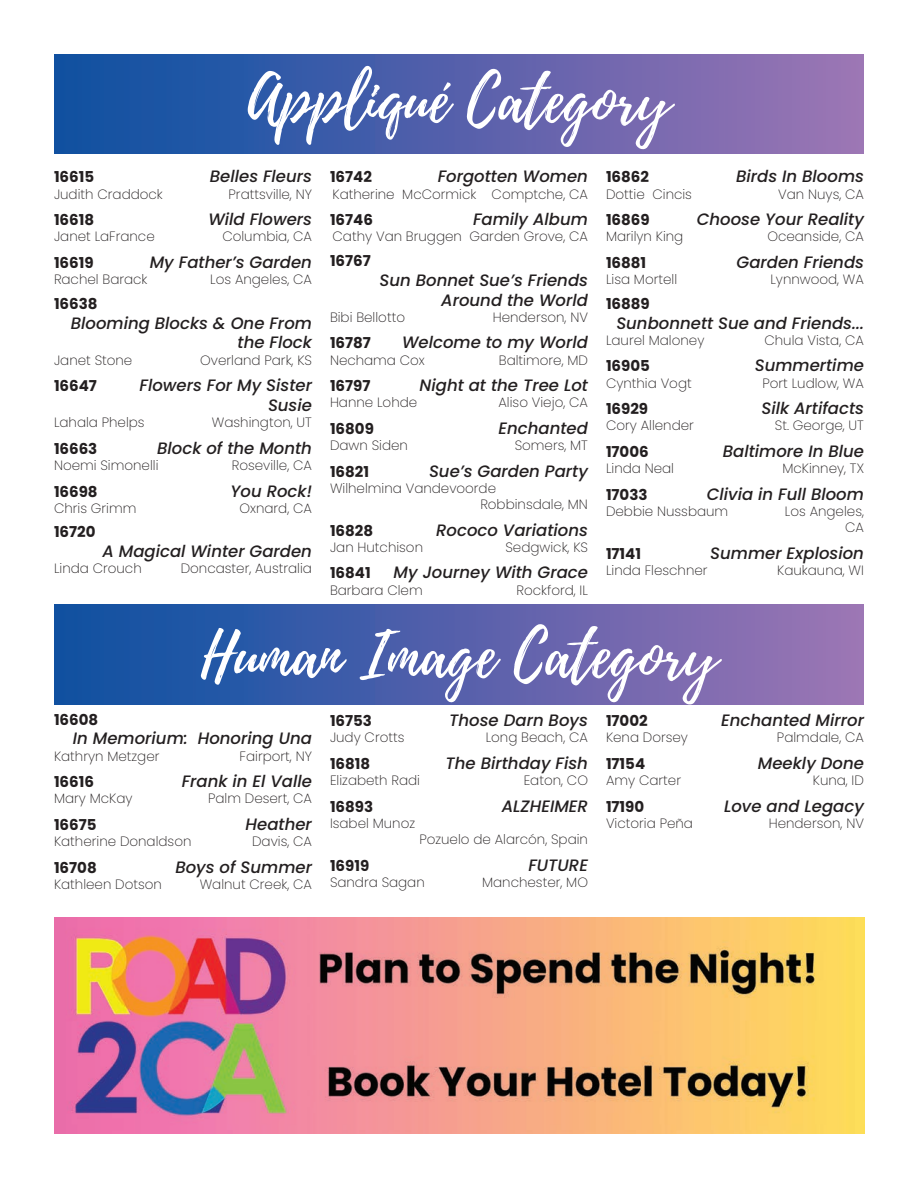
<style>
.page{position:relative;width:918px;height:1188px;background:#fff}
.page>*{position:absolute;margin:0;border:0;box-sizing:border-box;transform-origin:0 0}
.t1{font:63px "Playlist Script";color:#fff}
.t2{font:italic 500 16.5px/19.8px "Poppins";color:#231f20;text-align:right}
.t3{font:700 15px "Poppins";color:#231f20}
.t4{font:200 13.5px/16.2px "Poppins";color:#231f20}
</style>
<div class="page">
<img style="left:54px;top:54px;width:810px;height:100px">
<img style="left:54px;top:605px;width:810px;height:99px">
<img style="left:54px;top:918px;width:810px;height:216px">
<h1 class="t1" style="left:248px;top:55px;width:424px">Appliqué Category</h1>
<p class="t3" style="left:54px;top:168px;width:42px">16615</p>
<p class="t2" style="left:210px;top:167px;width:104px">Belles Fleurs</p>
<p class="t4" style="left:54px;top:186px;width:110px">Judith Craddock</p>
<p class="t4" style="left:229px;top:186px;width:85px">Prattsville, NY</p>
<p class="t3" style="left:54px;top:211px;width:42px">16618</p>
<p class="t2" style="left:208px;top:210px;width:105px">Wild Flowers</p>
<p class="t4" style="left:54px;top:229px;width:102px">Janet LaFrance</p>
<p class="t4" style="left:222px;top:229px;width:91px">Columbia, CA</p>
<p class="t3" style="left:54px;top:254px;width:41px">16619</p>
<p class="t2" style="left:150px;top:252px;width:164px">My Father’s Garden</p>
<p class="t4" style="left:54px;top:271px;width:95px">Rachel Barack</p>
<p class="t4" style="left:210px;top:271px;width:103px">Los Angeles, CA</p>
<p class="t3" style="left:54px;top:295px;width:45px">16638</p>
<p class="t2" style="left:71px;top:313px;width:243px">Blooming Blocks &amp; One From the Flock</p>
<p class="t4" style="left:54px;top:352px;width:80px">Janet Stone</p>
<p class="t4" style="left:200px;top:352px;width:113px">Overland Park, KS</p>
<p class="t3" style="left:54px;top:377px;width:44px">16647</p>
<p class="t2" style="left:140px;top:376px;width:174px">Flowers For My Sister<br>Susie</p>
<p class="t4" style="left:54px;top:414px;width:92px">Lahala Phelps</p>
<p class="t4" style="left:212px;top:414px;width:102px">Washington, UT</p>
<p class="t3" style="left:54px;top:440px;width:45px">16663</p>
<p class="t2" style="left:157px;top:438px;width:156px">Block of the Month</p>
<p class="t4" style="left:54px;top:457px;width:106px">Noemi Simonelli</p>
<p class="t4" style="left:232px;top:457px;width:82px">Roseville, CA</p>
<p class="t3" style="left:54px;top:483px;width:45px">16698</p>
<p class="t2" style="left:231px;top:481px;width:83px">You Rock!</p>
<p class="t4" style="left:54px;top:500px;width:84px">Chris Grimm</p>
<p class="t4" style="left:240px;top:500px;width:74px">Oxnard, CA</p>
<p class="t3" style="left:54px;top:524px;width:43px">16720</p>
<p class="t2" style="left:102px;top:542px;width:211px">A Magical Winter Garden</p>
<p class="t4" style="left:54px;top:561px;width:89px">Linda Crouch</p>
<p class="t4" style="left:181px;top:561px;width:133px">Doncaster, Australia</p>
<p class="t3" style="left:330px;top:168px;width:43px">16742</p>
<p class="t2" style="left:438px;top:167px;width:152px">Forgotten Women</p>
<p class="t4" style="left:333px;top:186px;width:257px">Katherine McCormick Comptche, CA</p>
<p class="t3" style="left:330px;top:211px;width:44px">16746</p>
<p class="t2" style="left:473px;top:210px;width:116px">Family Album</p>
<p class="t4" style="left:333px;top:229px;width:257px">Cathy Van Bruggen Garden Grove, CA</p>
<p class="t3" style="left:330px;top:252px;width:42px">16767</p>
<p class="t2" style="left:380px;top:270px;width:210px">Sun Bonnet Sue’s Friends<br>Around the World</p>
<p class="t4" style="left:330px;top:309px;width:77px">Bibi Bellotto</p>
<p class="t4" style="left:493px;top:309px;width:97px">Henderson, NV</p>
<p class="t3" style="left:330px;top:335px;width:42px">16787</p>
<p class="t2" style="left:402px;top:333px;width:187px">Welcome to my World</p>
<p class="t4" style="left:330px;top:352px;width:96px">Nechama Cox</p>
<p class="t4" style="left:499px;top:352px;width:91px">Baltimore, MD</p>
<p class="t3" style="left:330px;top:377px;width:42px">16797</p>
<p class="t2" style="left:420px;top:376px;width:170px">Night at the Tree Lot</p>
<p class="t4" style="left:330px;top:395px;width:89px">Hanne Lohde</p>
<p class="t4" style="left:499px;top:395px;width:91px">Aliso Viejo, CA</p>
<p class="t3" style="left:330px;top:420px;width:45px">16809</p>
<p class="t2" style="left:499px;top:418px;width:91px">Enchanted</p>
<p class="t4" style="left:330px;top:437px;width:79px">Dawn Siden</p>
<p class="t4" style="left:515px;top:437px;width:75px">Somers, MT</p>
<p class="t3" style="left:330px;top:463px;width:41px">16821</p>
<p class="t2" style="left:429px;top:461px;width:160px">Sue’s Garden Party</p>
<p class="t4" style="left:480px;top:480px;width:109px;text-indent:-150px">Wilhelmina Vandevoorde<br>Robbinsdale, MN</p>
<p class="t3" style="left:330px;top:522px;width:45px">16828</p>
<p class="t2" style="left:436px;top:520px;width:153px">Rococo Variations</p>
<p class="t4" style="left:330px;top:539px;width:95px">Jan Hutchison</p>
<p class="t4" style="left:505px;top:539px;width:84px">Sedgwick, KS</p>
<p class="t3" style="left:330px;top:564px;width:42px">16841</p>
<p class="t2" style="left:394px;top:563px;width:196px">My Journey With Grace</p>
<p class="t4" style="left:330px;top:582px;width:94px">Barbara Clem</p>
<p class="t4" style="left:516px;top:582px;width:73px">Rockford, IL</p>
<p class="t3" style="left:606px;top:168px;width:45px">16862</p>
<p class="t2" style="left:736px;top:167px;width:129px">Birds In Blooms</p>
<p class="t4" style="left:606px;top:186px;width:88px">Dottie Cincis</p>
<p class="t4" style="left:778px;top:186px;width:87px">Van Nuys, CA</p>
<p class="t3" style="left:606px;top:211px;width:45px">16869</p>
<p class="t2" style="left:697px;top:210px;width:169px">Choose Your Reality</p>
<p class="t4" style="left:606px;top:229px;width:79px">Marilyn King</p>
<p class="t4" style="left:767px;top:229px;width:98px">Oceanside, CA</p>
<p class="t3" style="left:606px;top:254px;width:42px">16881</p>
<p class="t2" style="left:737px;top:252px;width:129px">Garden Friends</p>
<p class="t4" style="left:606px;top:271px;width:73px">Lisa Mortell</p>
<p class="t4" style="left:770px;top:271px;width:95px">Lynnwood, WA</p>
<p class="t3" style="left:606px;top:295px;width:45px">16889</p>
<p class="t2" style="left:616px;top:313px;width:249px">Sunbonnett Sue and Friends...</p>
<p class="t4" style="left:606px;top:332px;width:100px">Laurel Maloney</p>
<p class="t4" style="left:765px;top:332px;width:101px">Chula Vista, CA</p>
<p class="t3" style="left:606px;top:357px;width:45px">16905</p>
<p class="t2" style="left:755px;top:356px;width:111px">Summertime</p>
<p class="t4" style="left:606px;top:375px;width:87px">Cynthia Vogt</p>
<p class="t4" style="left:762px;top:375px;width:103px">Port Ludlow, WA</p>
<p class="t3" style="left:606px;top:400px;width:44px">16929</p>
<p class="t2" style="left:761px;top:399px;width:104px">Silk Artifacts</p>
<p class="t4" style="left:606px;top:418px;width:89px">Cory Allender</p>
<p class="t4" style="left:775px;top:418px;width:91px">St. George, UT</p>
<p class="t3" style="left:606px;top:443px;width:44px">17006</p>
<p class="t2" style="left:723px;top:441px;width:143px">Baltimore In Blue</p>
<p class="t4" style="left:606px;top:460px;width:70px">Linda Neal</p>
<p class="t4" style="left:782px;top:460px;width:83px">McKinney, TX</p>
<p class="t3" style="left:606px;top:486px;width:43px">17033</p>
<p class="t2" style="left:707px;top:484px;width:159px">Clivia in Full Bloom</p>
<p class="t4" style="left:606px;top:503px;width:124px">Debbie Nussbaum</p>
<p class="t4" style="left:785px;top:503px;width:81px;text-align:right">Los Angeles,<br>CA</p>
<p class="t3" style="left:606px;top:545px;width:37px">17141</p>
<p class="t2" style="left:710px;top:543px;width:155px">Summer Explosion</p>
<p class="t4" style="left:606px;top:562px;width:103px">Linda Fleschner</p>
<p class="t4" style="left:777px;top:562px;width:88px">Kaukauna, WI</p>
<h1 class="t1" style="left:201px;top:611px;width:518px">Human Image Category</h1>
<p class="t3" style="left:54px;top:711px;width:46px">16608</p>
<p class="t2" style="left:73px;top:729px;width:241px">In Memorium: Honoring Una</p>
<p class="t4" style="left:54px;top:748px;width:107px">Kathryn Metzger</p>
<p class="t4" style="left:240px;top:748px;width:74px">Fairport, NY</p>
<p class="t3" style="left:54px;top:773px;width:41px">16616</p>
<p class="t2" style="left:182px;top:772px;width:132px">Frank in El Valle</p>
<p class="t4" style="left:54px;top:791px;width:80px">Mary McKay</p>
<p class="t4" style="left:208px;top:791px;width:105px">Palm Desert, CA</p>
<p class="t3" style="left:54px;top:816px;width:44px">16675</p>
<p class="t2" style="left:246px;top:814px;width:68px">Heather</p>
<p class="t4" style="left:54px;top:833px;width:139px">Katherine Donaldson</p>
<p class="t4" style="left:252px;top:833px;width:61px">Davis, CA</p>
<p class="t3" style="left:54px;top:859px;width:44px">16708</p>
<p class="t2" style="left:175px;top:857px;width:138px">Boys of Summer</p>
<p class="t4" style="left:54px;top:876px;width:109px">Kathleen Dotson</p>
<p class="t4" style="left:200px;top:876px;width:114px">Walnut Creek, CA</p>
<p class="t3" style="left:330px;top:712px;width:44px">16753</p>
<p class="t2" style="left:449px;top:711px;width:140px">Those Darn Boys</p>
<p class="t4" style="left:330px;top:730px;width:76px">Judy Crotts</p>
<p class="t4" style="left:486px;top:730px;width:104px">Long Beach, CA</p>
<p class="t3" style="left:330px;top:755px;width:42px">16818</p>
<p class="t2" style="left:446px;top:753px;width:144px">The Birthday Fish</p>
<p class="t4" style="left:330px;top:772px;width:92px">Elizabeth Radi</p>
<p class="t4" style="left:524px;top:772px;width:66px">Eaton, CO</p>
<p class="t3" style="left:330px;top:798px;width:45px">16893</p>
<p class="t2" style="left:502px;top:796px;width:88px">ALZHEIMER</p>
<p class="t4" style="left:330px;top:815px;width:87px">Isabel Munoz</p>
<p class="t4" style="left:419px;top:831px;width:170px">Pozuelo de Alarcón, Spain</p>
<p class="t3" style="left:330px;top:857px;width:41px">16919</p>
<p class="t2" style="left:528px;top:855px;width:61px">FUTURE</p>
<p class="t4" style="left:330px;top:874px;width:96px">Sandra Sagan</p>
<p class="t4" style="left:482px;top:874px;width:107px">Manchester, MO</p>
<p class="t3" style="left:606px;top:712px;width:43px">17002</p>
<p class="t2" style="left:721px;top:711px;width:144px">Enchanted Mirror</p>
<p class="t4" style="left:606px;top:730px;width:84px">Kena Dorsey</p>
<p class="t4" style="left:777px;top:730px;width:89px">Palmdale, CA</p>
<p class="t3" style="left:606px;top:755px;width:41px">17154</p>
<p class="t2" style="left:758px;top:753px;width:108px">Meekly Done</p>
<p class="t4" style="left:606px;top:772px;width:77px">Amy Carter</p>
<p class="t4" style="left:813px;top:772px;width:53px">Kuna, ID</p>
<p class="t3" style="left:606px;top:798px;width:40px">17190</p>
<p class="t2" style="left:724px;top:796px;width:141px">Love and Legacy</p>
<p class="t4" style="left:606px;top:815px;width:88px">Victoria Peña</p>
<p class="t4" style="left:769px;top:815px;width:97px">Henderson, NV</p>
</div>
